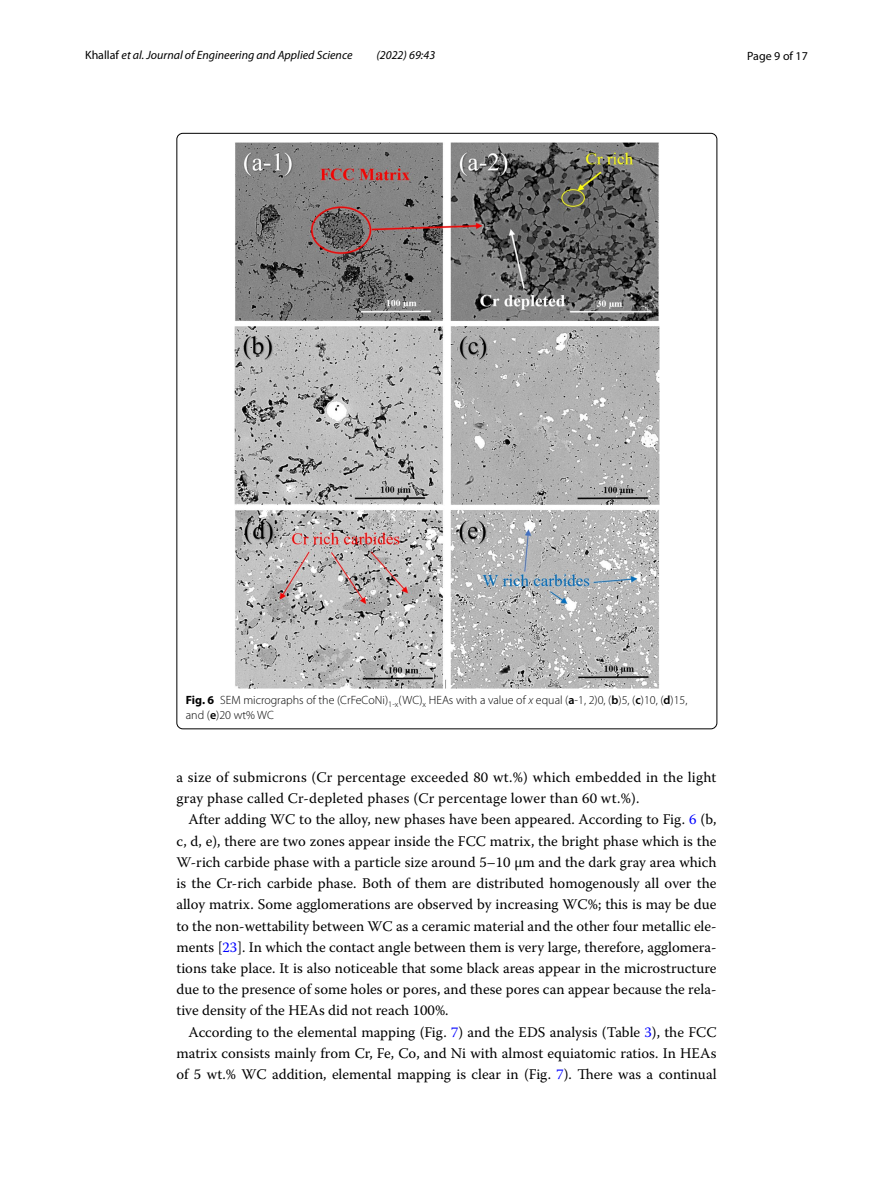
<style>
.page{position:relative;width:893px;height:1187px;background:#fff}
.page>*{position:absolute;margin:0;border:0;box-sizing:border-box;transform-origin:0 0}
.t1{font:14.7px/21.1px "Warnock Pro";letter-spacing:.01em;color:#000;text-align:justify}
.t2{font:300 12px/15px "Myriad Pro";color:#000}
.t3{font:italic 12px "Myriad Pro";color:#000}
.t4{font:12px "Myriad Pro";color:#000}
.s1{font-style:normal}
.s2{font-weight:700}
.s3{font-style:italic}
.s4{font-weight:600}
.s5{color:#00f}
</style>
<div class="page">
<img style="left:234px;top:142px;width:425px;height:546px">
<p class="t3" style="left:85px;top:48px;width:269px"><span class="s1">Khallaf</span> et al. Journal of Engineering and Applied Science</p>
<p class="t3" style="left:376px;top:48px;width:60px">(2022) 69:43</p>
<p class="t4" style="left:747px;top:48px;width:62px">Page 9 of 17</p>
<p class="t2" style="left:186px;top:692px;width:503px"><span class="s2">Fig. 6</span> SEM micrographs of the (CrFeCoNi)<sub>1-x</sub>(WC)<sub>x</sub> HEAs with a value of <span class="s3">x</span> equal (<span class="s4">a</span>-1, 2)0, (<span class="s4">b</span>)5, (<span class="s4">c</span>)10, (<span class="s4">d</span>)15, and (<span class="s4">e</span>)20 wt% WC</p>
<p class="t1" style="left:176px;top:766px;width:541px">a size of submicrons (Cr percentage exceeded 80 wt.%) which embedded in the light gray phase called Cr-depleted phases (Cr percentage lower than 60 wt.%).</p>
<p class="t1" style="left:176px;top:808px;width:542px;text-indent:12px">After adding WC to the alloy, new phases have been appeared. According to Fig. <span class="s5">6</span> (b, c, d, e), there are two zones appear inside the FCC matrix, the bright phase which is the W-rich carbide phase with a particle size around 5–10 μm and the dark gray area which is the Cr-rich carbide phase. Both of them are distributed homogenously all over the alloy matrix. Some agglomerations are observed by increasing WC%; this is may be due to the non-wettability between WC as a ceramic material and the other four metallic ele&shy;ments [<span class="s5">23</span>]. In which the contact angle between them is very large, therefore, agglomera&shy;tions take place. It is also noticeable that some black areas appear in the microstructure due to the presence of some holes or pores, and these pores can appear because the rela&shy;tive density of the HEAs did not reach 100%.</p>
<p class="t1" style="left:176px;top:1020px;width:542px;text-indent:12px">According to the elemental mapping (Fig. <span class="s5">7</span>) and the EDS analysis (Table <span class="s5">3</span>), the FCC matrix consists mainly from Cr, Fe, Co, and Ni with almost equiatomic ratios. In HEAs of 5 wt.% WC addition, elemental mapping is clear in (Fig. <span class="s5">7</span>). There was a continual</p>
</div>
